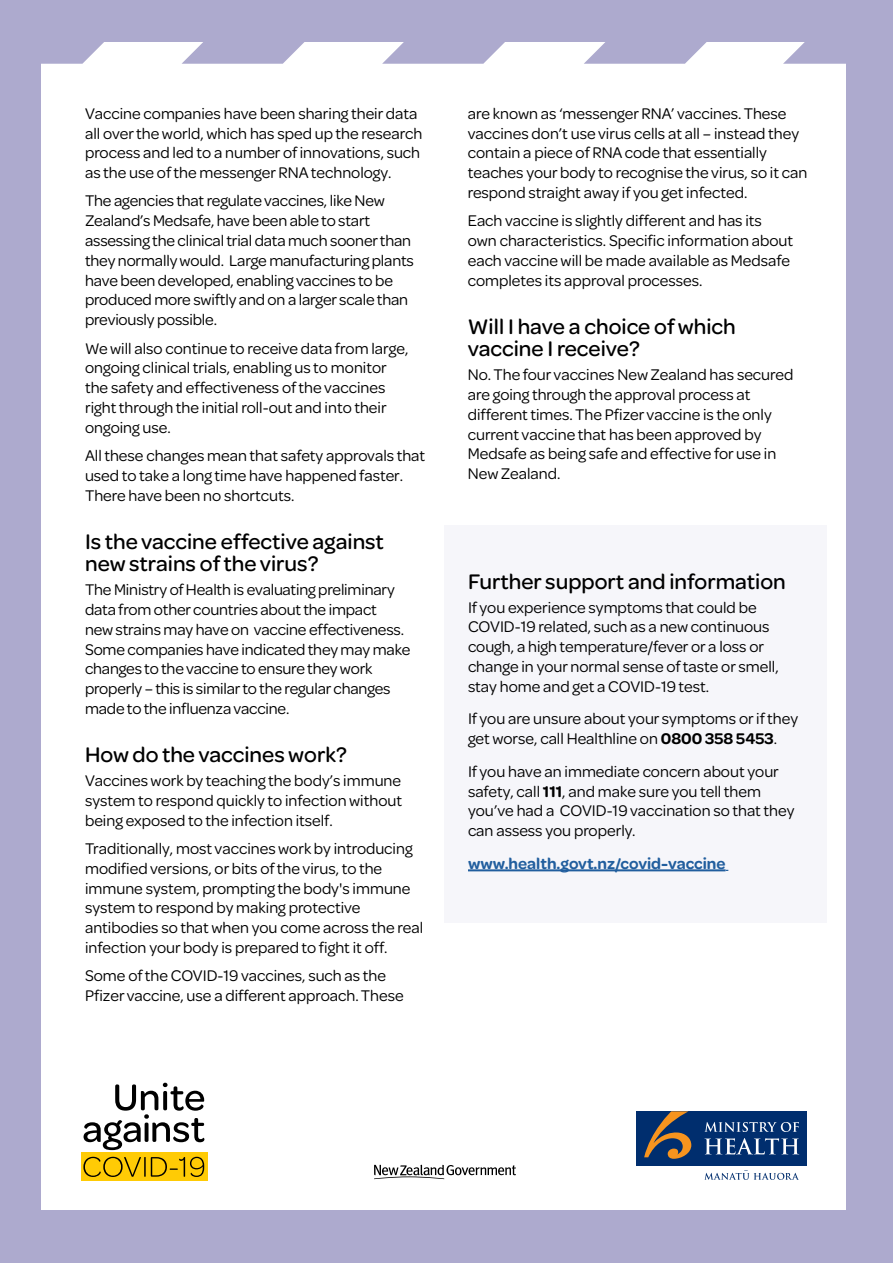
<style>
.page{position:relative;width:893px;height:1263px;background:#adaace}
.page>*{position:absolute;margin:0;border:0;box-sizing:border-box;transform-origin:0 0}
.Body_Subhead{font:500 22.5px/22.5px "Omnes";color:#000}
.Body_text{font:16.5px/19.8px "Omnes";color:#000}
.Body_text-2{font:600 16.5px "Omnes";color:#215e9e}
.s1{font-weight:600}
</style>
<div class="page">
<div style="left:42px;top:43px;width:804px;height:1167px;background:#fff"></div>
<svg style="left:41px;top:42px;width:484px;height:22px"></svg>
<svg style="left:584px;top:42px;width:143px;height:22px"></svg>
<svg style="left:783px;top:42px;width:63px;height:22px"></svg>
<div style="left:81px;top:1153px;width:126px;height:28px;background:#ffcb05"></div>
<svg style="left:83px;top:1156px;width:121px;height:21px"></svg>
<svg style="left:84px;top:1083px;width:120px;height:67px"></svg>
<svg style="left:374px;top:1165px;width:142px;height:14px"></svg>
<div style="left:637px;top:1111px;width:170px;height:55px;background:#002e6e"></div>
<svg style="left:704px;top:1122px;width:95px;height:10px"></svg>
<svg style="left:704px;top:1138px;width:95px;height:16px"></svg>
<svg style="left:704px;top:1170px;width:95px;height:10px"></svg>
<svg style="left:644px;top:1111px;width:47px;height:48px"></svg>
<div style="left:444px;top:525px;width:382px;height:398px;background:#f6f6fa"></div>
<hr style="left:468px;top:869px;width:257px;height:2px;background:#215e9e">
<p class="Body_text" style="left:85px;top:102px;width:339px">Vaccine companies have been sharing their data all over the world, which has sped up the research process and led to a number of innovations, such as the use of the messenger RNA technology.</p>
<p class="Body_text" style="left:85px;top:190px;width:330px">The agencies that regulate vaccines, like New Zealand’s Medsafe, have been able to start assessing the clinical trial data much sooner than they normally would. Large manufacturing plants have been developed, enabling vaccines to be produced more swiftly and on a larger scale than previously possible.</p>
<p class="Body_text" style="left:85px;top:337px;width:325px">We will also continue to receive data from large, ongoing clinical trials, enabling us to monitor the safety and effectiveness of the vaccines right through the initial roll-out and into their ongoing use.</p>
<p class="Body_text" style="left:85px;top:445px;width:342px">All these changes mean that safety approvals that used to take a long time have happened faster.<br>There have been no shortcuts.</p>
<p class="Body_Subhead" style="left:85px;top:529px;width:300px">Is the vaccine effective against new strains of the virus?</p>
<p class="Body_text" style="left:85px;top:579px;width:327px">The Ministry of Health is evaluating preliminary data from other countries about the impact<br>new strains may have on vaccine effectiveness.<br>Some companies have indicated they may make changes to the vaccine to ensure they work properly – this is similar to the regular changes made to the influenza vaccine.</p>
<p class="Body_Subhead" style="left:85px;top:742px;width:263px">How do the vaccines work?</p>
<p class="Body_text" style="left:85px;top:770px;width:318px;text-align:justify">Vaccines work by teaching the body’s immune system to respond quickly to infection without being exposed to the infection itself.</p>
<p class="Body_text" style="left:85px;top:838px;width:340px">Traditionally, most vaccines work by introducing modified versions, or bits of the virus, to the immune system, prompting the body's immune system to respond by making protective antibodies so that when you come across the real infection your body is prepared to fight it off.</p>
<p class="Body_text" style="left:85px;top:965px;width:320px">Some of the COVID-19 vaccines, such as the<br>Pfizer vaccine, use a different approach. These</p>
<p class="Body_text" style="left:468px;top:102px;width:341px">are known as ‘messenger RNA’ vaccines. These vaccines don’t use virus cells at all – instead they contain a piece of RNA code that essentially teaches your body to recognise the virus, so it can respond straight away if you get infected.</p>
<p class="Body_text" style="left:468px;top:210px;width:327px">Each vaccine is slightly different and has its own characteristics. Specific information about each vaccine will be made available as Medsafe completes its approval processes.</p>
<p class="Body_Subhead" style="left:468px;top:313px;width:269px">Will I have a choice of which vaccine I receive?</p>
<p class="Body_text" style="left:468px;top:364px;width:327px">No. The four vaccines New Zealand has secured are going through the approval process at different times. The Pfizer vaccine is the only current vaccine that has been approved by Medsafe as being safe and effective for use in New Zealand.</p>
<p class="Body_Subhead" style="left:468px;top:568px;width:319px">Further support and information</p>
<p class="Body_text" style="left:468px;top:596px;width:312px">If you experience symptoms that could be COVID-19 related, such as a new continuous cough, a high temperature/fever or a loss or change in your normal sense of taste or smell, stay home and get a COVID-19 test.</p>
<p class="Body_text" style="left:468px;top:708px;width:332px">If you are unsure about your symptoms or if they get worse, call Healthline on <span class="s1">0800 358 5453</span>.</p>
<p class="Body_text" style="left:468px;top:760px;width:328px">If you have an immediate concern about your safety, call <span class="s1">111</span>, and make sure you tell them you’ve had a COVID-19 vaccination so that they can assess you properly.</p>
<p class="Body_text-2" style="left:468px;top:852px;width:259px">www.health.govt.nz/covid-vaccine</p>
</div>
